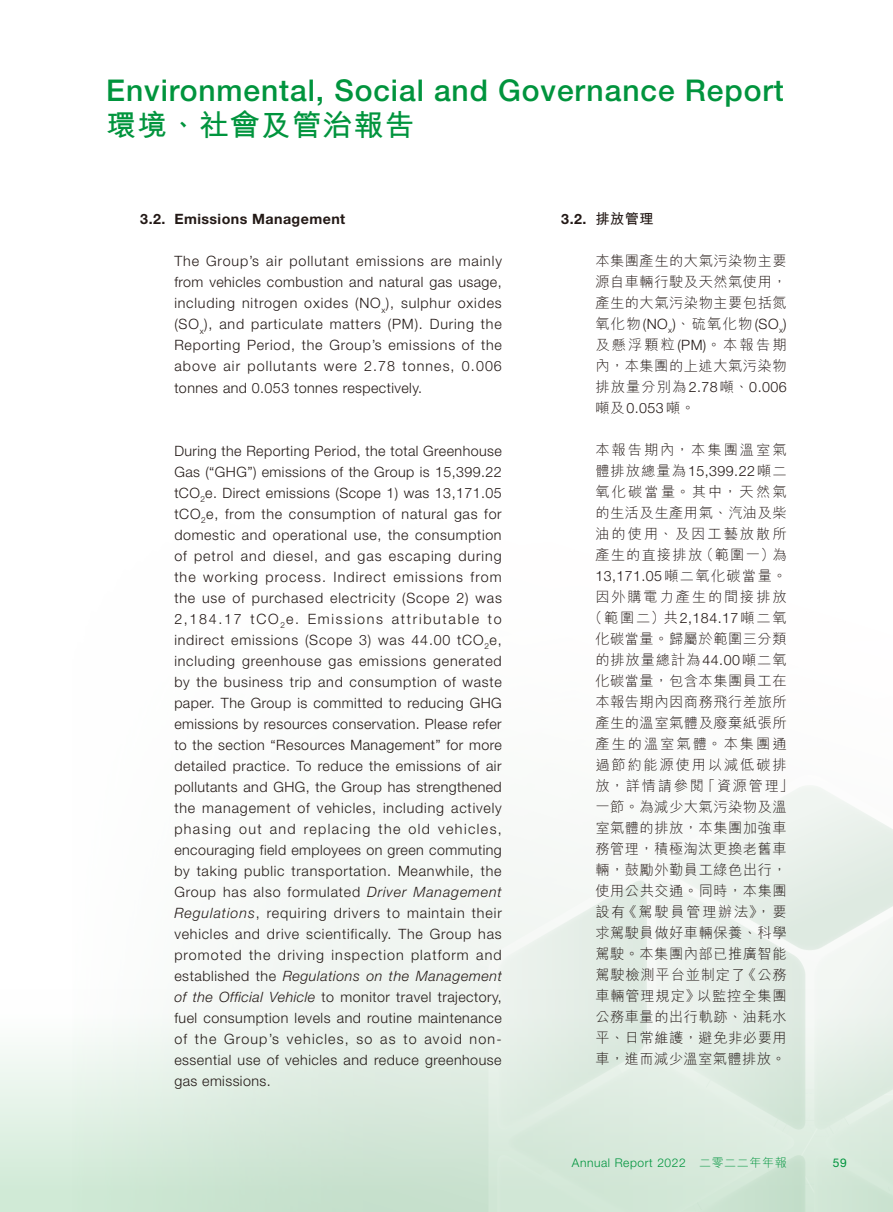
<style>
.page{position:relative;width:893px;height:1212px;background:#fff}
.page>*{position:absolute;margin:0;border:0;box-sizing:border-box;transform-origin:0 0}
.t1{font:500 30px "Helvetica Neue LT Std";letter-spacing:.03em;color:#00943d}
.t2{font:700 30px "M Hei HK";letter-spacing:.03em;color:#00943d}
.t3{font:300 14.25px/21px "Helvetica Neue LT Std";letter-spacing:.03em;color:#231916;text-align:justify}
.t4{font:300 14.25px/21px "M Hei HK";letter-spacing:.035em;color:#231916;text-align:justify}
.t5{font:700 14.25px "Helvetica Neue LT Std";letter-spacing:.03em;color:#231916}
.t6{font:300 14.25px "M Hei HK";letter-spacing:.14em;color:#231916}
.t7{font:300 12px "Helvetica Neue LT Std";letter-spacing:.05em;color:#00943d}
.t8{font:12px "Helvetica Neue LT Std";color:#00943d}
.s1{font-style:italic}
.s2{font-family:"M Hei HK"}
.s3{font-family:"Helvetica Neue LT Std"}
</style>
<div class="page">
<h1 class="t1" style="left:106px;top:73px;width:679px">Environmental, Social and Governance Report</h1>
<h1 class="t2" style="left:106px;top:104px;width:310px">環境、社會及管治報告</h1>
<p class="t5" style="left:140px;top:211px;width:206px">3.2. Emissions Management</p>
<p class="t3" style="left:174px;top:251px;width:329px">The Group’s air pollutant emissions are mainly from vehicles combustion and natural gas usage, including nitrogen oxides (NO<sub>x</sub>), sulphur oxides (SO<sub>x</sub>), and particulate matters (PM). During the Reporting Period, the Group’s emissions of the above air pollutants were 2.78 tonnes, 0.006 tonnes and 0.053 tonnes respectively.</p>
<p class="t3" style="left:174px;top:440px;width:329px">During the Reporting Period, the total Greenhouse Gas (“GHG”) emissions of the Group is 15,399.22 tCO<sub>2</sub>e. Direct emissions (Scope 1) was 13,171.05 tCO<sub>2</sub>e, from the consumption of natural gas for domestic and operational use, the consumption of petrol and diesel, and gas escaping during the working process. Indirect emissions from the use of purchased electricity (Scope 2) was 2,184.17 tCO<sub>2</sub>e. Emissions attributable to indirect emissions (Scope 3) was 44.00 tCO<sub>2</sub>e, including greenhouse gas emissions generated by the business trip and consumption of waste paper. The Group is committed to reducing GHG emissions by resources conservation. Please refer to the section “Resources Management” for more detailed practice. To reduce the emissions of air pollutants and GHG, the Group has strengthened the management of vehicles, including actively phasing out and replacing the old vehicles, encouraging field employees on green commuting by taking public transportation. Meanwhile, the Group has also formulated <span class="s1">Driver Management Regulations</span>, requiring drivers to maintain their vehicles and drive scientifically. The Group has promoted the driving inspection platform and established the <span class="s1">Regulations on the Management of the Official Vehicle</span> to monitor travel trajectory, fuel consumption levels and routine maintenance of the Group’s vehicles, so as to avoid non&shy;essential use of vehicles and reduce greenhouse gas emissions.</p>
<p class="t5" style="left:561px;top:210px;width:94px">3.2. <span class="s2">排放管理</span></p>
<p class="t4" style="left:595px;top:250px;width:193px">本集團產生的大氣污染物主要源自車輛行駛及天然氣使用，產生的大氣污染物主要包括氮氧化物<span class="s3">(NO</span><sub>x</sub><span class="s3">)</span>、硫氧化物<span class="s3">(SO</span><sub>x</sub><span class="s3">)</span>及懸浮顆粒<span class="s3">(PM)</span>。本報告期內，本集團的上述大氣污染物</p>
<p class="t3" style="left:595px;top:376px;width:193px"><span class="s2">排放量分別為</span>2.78<span class="s2">噸、</span>0.006<span class="s2">噸及</span>0.053<span class="s2">噸。</span></p>
<p class="t6" style="left:595px;top:442px;width:193px">本報告期內，本集團溫室氣</p>
<p class="t3" style="left:595px;top:460px;width:193px"><span class="s2">體排放總量為</span>15,399.22<span class="s2">噸二</span></p>
<p class="t4" style="left:595px;top:481px;width:193px">氧化碳當量。其中，天然氣的生活及生產用氣、汽油及柴油的使用、及因工藝放散所產生的直接排放（範圍一）為</p>
<p class="t3" style="left:595px;top:565px;width:193px">13,171.05<span class="s2">噸二氧化碳當量。</span></p>
<p class="t4" style="left:588px;top:586px;width:207px;text-align:center">因外購電力產生的間接排放（範圍二）共<span class="s3">2,184.17</span>噸二氧化碳當量。歸屬於範圍三分類的排放量總計為<span class="s3">44.00</span>噸二氧化碳當量，包含本集團員工在本報告期內因商務飛行差旅所產生的溫室氣體及廢棄紙張所產生的溫室氣體。本集團通過節約能源使用以減低碳排放，詳情請參閱「資源管理」一節。為減少大氣污染物及溫室氣體的排放，本集團加強車務管理，積極淘汰更換老舊車輛，鼓勵外勤員工綠色出行，使用公共交通。同時，本集團設有《駕駛員管理辦法》，要求駕駛員做好車輛保養、科學駕駛。本集團內部已推廣智能駕駛檢測平台並制定了《公務車輛管理規定》以監控全集團公務車量的出行軌跡、油耗水平、日常維護，避免非必要用車，進而減少溫室氣體排放。</p>
<p class="t7" style="left:572px;top:1155px;width:216px">Annual Report 2022 <span class="s2">二零二二年年報</span></p>
<p class="t8" style="left:833px;top:1155px;width:15px">59</p>
</div>
